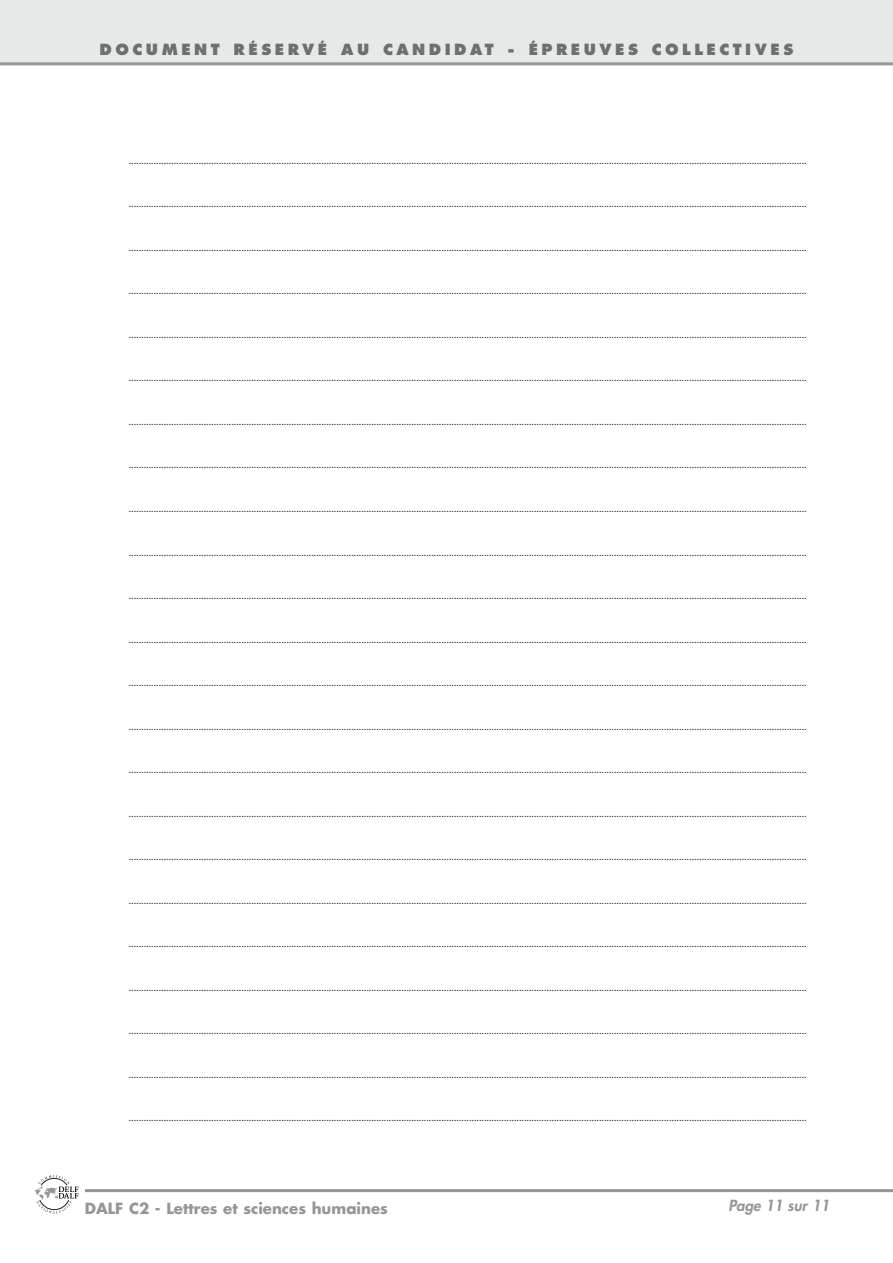
<style>
.page{position:relative;width:893px;height:1263px;background:#fff}
.page>*{position:absolute;margin:0;border:0;box-sizing:border-box;transform-origin:0 0}
.t1{font:800 15px "Futura";letter-spacing:.235em;color:#6d6f71}
.t2{font:700 15px "Futura";color:#949698}
.t3{font:italic 800 15px "Futura";color:#949698}
.t4{font:9px "Univers";color:#231f20}
</style>
<div class="page">
<div style="left:0;top:0;width:892px;height:64px;background:#e7e8e8"></div>
<hr style="left:85px;top:1189px;width:807px;height:3px;background:#949698">
<hr style="left:0;top:62px;width:892px;height:3px;background:#949698">
<svg style="left:34px;top:1175px;width:45px;height:39px"></svg>
<h1 class="t1" style="left:100px;top:43px;width:695px">DOCUMENT RÉSERVÉ AU CANDIDAT - ÉPREUVES COLLECTIVES</h1>
<p class="t4" style="left:129px;top:157px;width:679px">...............................................................................................................................................................................................................................................................................</p>
<p class="t4" style="left:129px;top:201px;width:679px">...............................................................................................................................................................................................................................................................................</p>
<p class="t4" style="left:129px;top:244px;width:679px">...............................................................................................................................................................................................................................................................................</p>
<p class="t4" style="left:129px;top:288px;width:679px">...............................................................................................................................................................................................................................................................................</p>
<p class="t4" style="left:129px;top:331px;width:679px">...............................................................................................................................................................................................................................................................................</p>
<p class="t4" style="left:129px;top:375px;width:679px">...............................................................................................................................................................................................................................................................................</p>
<p class="t4" style="left:129px;top:418px;width:679px">...............................................................................................................................................................................................................................................................................</p>
<p class="t4" style="left:129px;top:462px;width:679px">...............................................................................................................................................................................................................................................................................</p>
<p class="t4" style="left:129px;top:505px;width:679px">...............................................................................................................................................................................................................................................................................</p>
<p class="t4" style="left:129px;top:549px;width:679px">...............................................................................................................................................................................................................................................................................</p>
<p class="t4" style="left:129px;top:593px;width:679px">...............................................................................................................................................................................................................................................................................</p>
<p class="t4" style="left:129px;top:636px;width:679px">...............................................................................................................................................................................................................................................................................</p>
<p class="t4" style="left:129px;top:680px;width:679px">...............................................................................................................................................................................................................................................................................</p>
<p class="t4" style="left:129px;top:723px;width:679px">...............................................................................................................................................................................................................................................................................</p>
<p class="t4" style="left:129px;top:767px;width:679px">...............................................................................................................................................................................................................................................................................</p>
<p class="t4" style="left:129px;top:810px;width:679px">...............................................................................................................................................................................................................................................................................</p>
<p class="t4" style="left:129px;top:854px;width:679px">...............................................................................................................................................................................................................................................................................</p>
<p class="t4" style="left:129px;top:897px;width:679px">...............................................................................................................................................................................................................................................................................</p>
<p class="t4" style="left:129px;top:941px;width:679px">...............................................................................................................................................................................................................................................................................</p>
<p class="t4" style="left:129px;top:984px;width:679px">...............................................................................................................................................................................................................................................................................</p>
<p class="t4" style="left:129px;top:1028px;width:679px">...............................................................................................................................................................................................................................................................................</p>
<p class="t4" style="left:129px;top:1071px;width:679px">...............................................................................................................................................................................................................................................................................</p>
<p class="t4" style="left:129px;top:1115px;width:679px">...............................................................................................................................................................................................................................................................................</p>
<h1 class="t2" style="left:85px;top:1201px;width:304px">DALF C2 - Lettres et sciences humaines</h1>
<h1 class="t3" style="left:728px;top:1198px;width:102px">Page 11 sur 11</h1>
</div>
